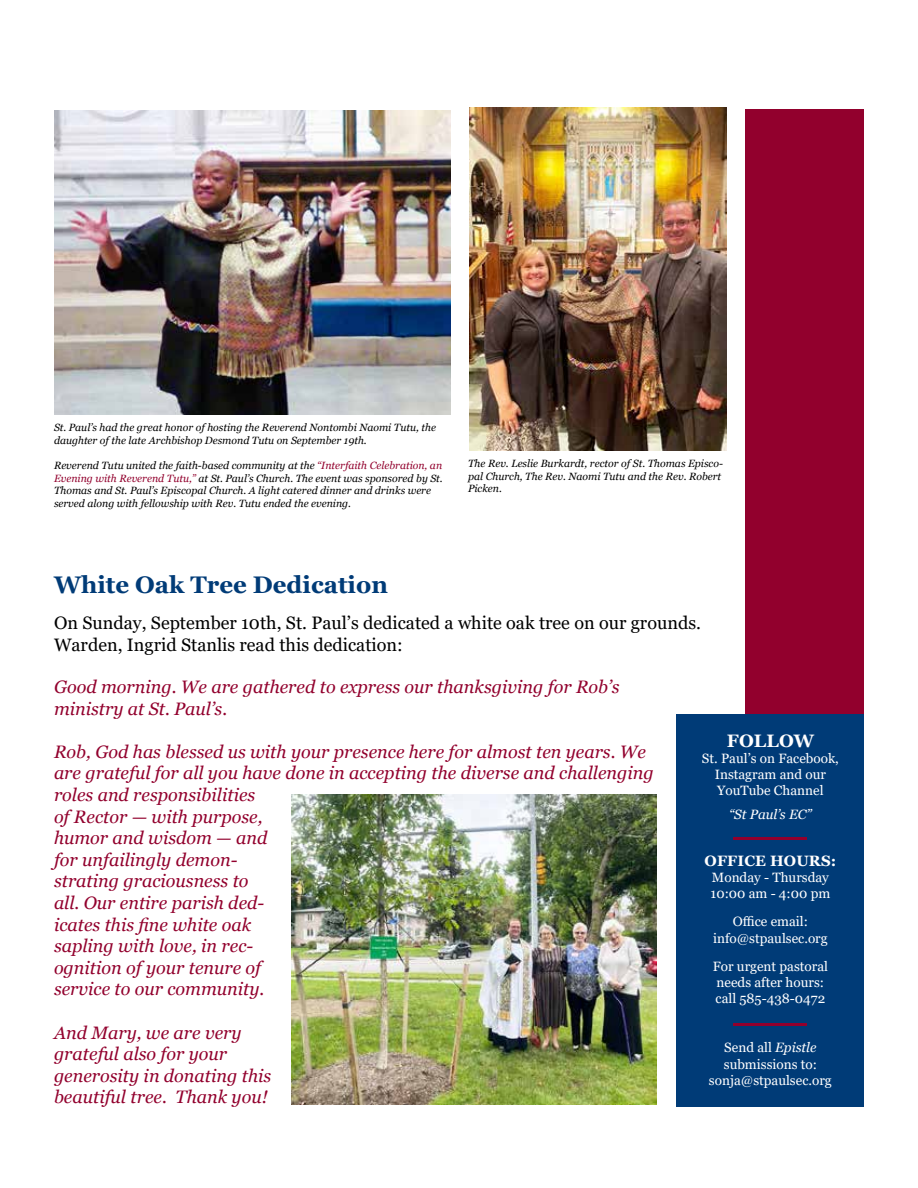
<style>
.page{position:relative;width:918px;height:1188px;background:#fff}
.page>*{position:absolute;margin:0;border:0;box-sizing:border-box;transform-origin:0 0}
.t1{font:700 24px "Georgia";color:#003b77}
.t2{font:italic 18px/21.6px "Georgia";color:#92002d}
.t3{font:18px/21.6px "Georgia";color:#000}
.t4{font:700 18px "Georgia";letter-spacing:.01em;color:#fff}
.t5{font:700 15px "Georgia";letter-spacing:.01em;color:#fff}
.t6{font:13.5px/16.2px "Georgia";color:#fff;text-align:center}
.t7{font:italic 13.5px "Georgia";color:#fff}
.t8{font:italic 10.5px/12.6px "Georgia";color:#000}
.s1{color:#92002d}
.s2{font-style:italic}
</style>
<div class="page">
<div style="left:746px;top:110px;width:118px;height:997px;background:#92002d"></div>
<div style="left:677px;top:715px;width:187px;height:392px;background:#003b77"></div>
<hr style="left:734px;top:837px;width:73px;height:2px;background:#92002d">
<hr style="left:733px;top:1024px;width:74px;height:2px;background:#92002d">
<img style="left:54px;top:110px;width:396px;height:305px">
<img style="left:469px;top:107px;width:258px;height:344px">
<img style="left:292px;top:794px;width:364px;height:310px">
<p class="t8" style="left:54px;top:421px;width:384px">St. Paul’s had the great honor of hosting the Reverend Nontombi Naomi Tutu, the daughter of the late Archbishop Desmond Tutu on September 19th.</p>
<p class="t8" style="left:54px;top:459px;width:390px">Reverend Tutu united the faith-based community at the <span class="s1">“Interfaith Celebration, an Evening with Reverend Tutu,”</span> at St. Paul’s Church. The event was sponsored by St.<br>Thomas and St. Paul’s Episcopal Church. A light catered dinner and drinks were served along with fellowship with Rev. Tutu ended the evening.</p>
<p class="t8" style="left:468px;top:457px;width:256px">The Rev. Leslie Burkardt, rector of St. Thomas Episco&shy;pal Church, The Rev. Naomi Tutu and the Rev. Robert<br>Picken.</p>
<h1 class="t1" style="left:54px;top:569px;width:335px">White Oak Tree Dedication</h1>
<p class="t3" style="left:54px;top:613px;width:649px">On Sunday, September 10th, St. Paul’s dedicated a white oak tree on our grounds.<br>Warden, Ingrid Stanlis read this dedication:</p>
<p class="t2" style="left:54px;top:676px;width:567px">Good morning. We are gathered to express our thanksgiving for Rob’s ministry at St. Paul’s.</p>
<p class="t2" style="left:54px;top:741px;width:601px">Rob, God has blessed us with your presence here for almost ten years. We are grateful for all you have done in accepting the diverse and challenging roles and responsibilities<br>of Rector — with purpose,<br>humor and wisdom — and<br>for unfailingly demon-<br>strating graciousness to<br>all. Our entire parish ded-<br>icates this fine white oak<br>sapling with love, in rec-<br>ognition of your tenure of<br>service to our community.</p>
<p class="t2" style="left:54px;top:1022px;width:219px">And Mary, we are very grateful also for your generosity in donating this beautiful tree. Thank you!</p>
<p class="t4" style="left:727px;top:729px;width:89px">FOLLOW</p>
<p class="t6" style="left:702px;top:750px;width:138px">St. Paul’s on Facebook,<br>Instagram and our<br>YouTube Channel</p>
<p class="t7" style="left:729px;top:806px;width:84px">“St Paul’s EC”</p>
<p class="t5" style="left:705px;top:851px;width:133px">OFFICE HOURS:</p>
<p class="t6" style="left:711px;top:869px;width:121px;text-align:left">Monday - Thursday<br>10:00 am - 4:00 pm</p>
<p class="t6" style="left:713px;top:914px;width:116px">Office email: info@stpaulsec.org</p>
<p class="t6" style="left:713px;top:958px;width:117px;text-align:left">For urgent pastoral needs after hours: call 585-438-0472</p>
<p class="t6" style="left:709px;top:1040px;width:124px">Send all <span class="s2">Epistle </span>submissions to: sonja@stpaulsec.org</p>
</div>
